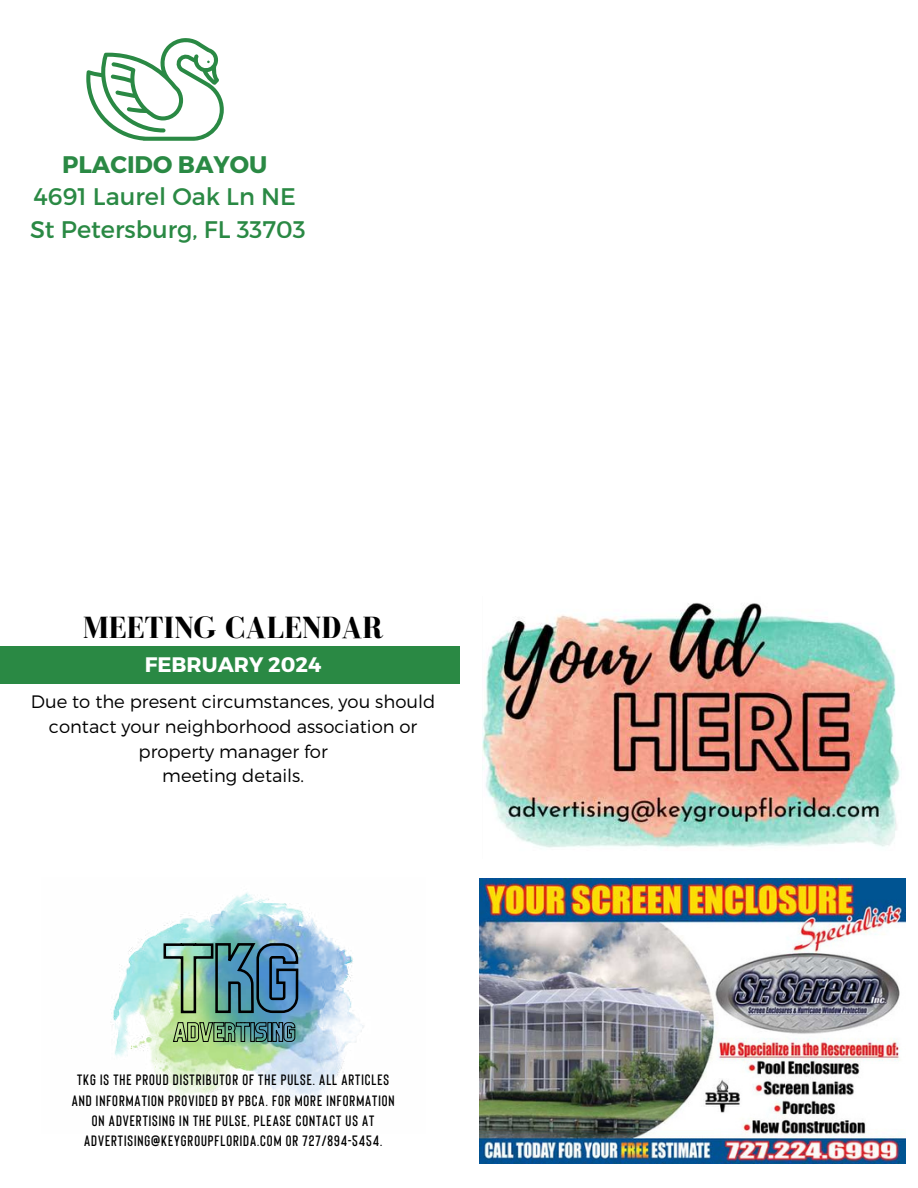
<style>
.page{position:relative;width:918px;height:1188px;background:#fff}
.page>*{position:absolute;margin:0;border:0;box-sizing:border-box;transform-origin:0 0}
.t1{font:700 31.5px "Bodoni FLF";color:#000}
.t2{font:24px/32.7px "Montserrat";color:#2a8944}
.t3{font:700 24px "Montserrat";color:#2a8944}
.t4{font:700 21px "Montserrat";color:#fff}
.t5{font:300 18px/24.8px "Montserrat";color:#000;text-align:center}
.t6{font:600 15px/20.2px "Bison";letter-spacing:.065em;color:#000;text-align:center}
</style>
<div class="page">
<div style="left:0;top:647px;width:460px;height:37px;background:#2a8944"></div>
<svg style="left:86px;top:38px;width:138px;height:103px"></svg>
<img style="left:479px;top:879px;width:427px;height:284px">
<img style="left:482px;top:603px;width:418px;height:245px">
<img style="left:113px;top:892px;width:251px;height:211px">
<img style="left:162px;top:942px;width:138px;height:73px">
<svg style="left:173px;top:1022px;width:123px;height:20px;background:#577f68"></svg>
<h2 class="t3" style="left:62px;top:149px;width:207px">PLACIDO BAYOU</h2>
<h2 class="t2" style="left:30px;top:180px;width:277px">4691 Laurel Oak Ln NE<br>St Petersburg, FL 33703</h2>
<h1 class="t1" style="left:83px;top:610px;width:302px">MEETING CALENDAR</h1>
<h3 class="t4" style="left:145px;top:652px;width:178px">FEBRUARY 2024</h3>
<p class="t5" style="left:31px;top:689px;width:406px">Due to the present circumstances, you should contact your neighborhood association or property manager for<br>meeting details.</p>
<p class="t6" style="left:72px;top:1069px;width:324px">TKG IS THE PROUD DISTRIBUTOR OF THE PULSE. ALL ARTICLES AND INFORMATION PROVIDED BY PBCA. FOR MORE INFORMATION ON ADVERTISING IN THE PULSE, PLEASE CONTACT US AT ADVERTISING@KEYGROUPFLORIDA.COM OR 727/894-5454.</p>
</div>
